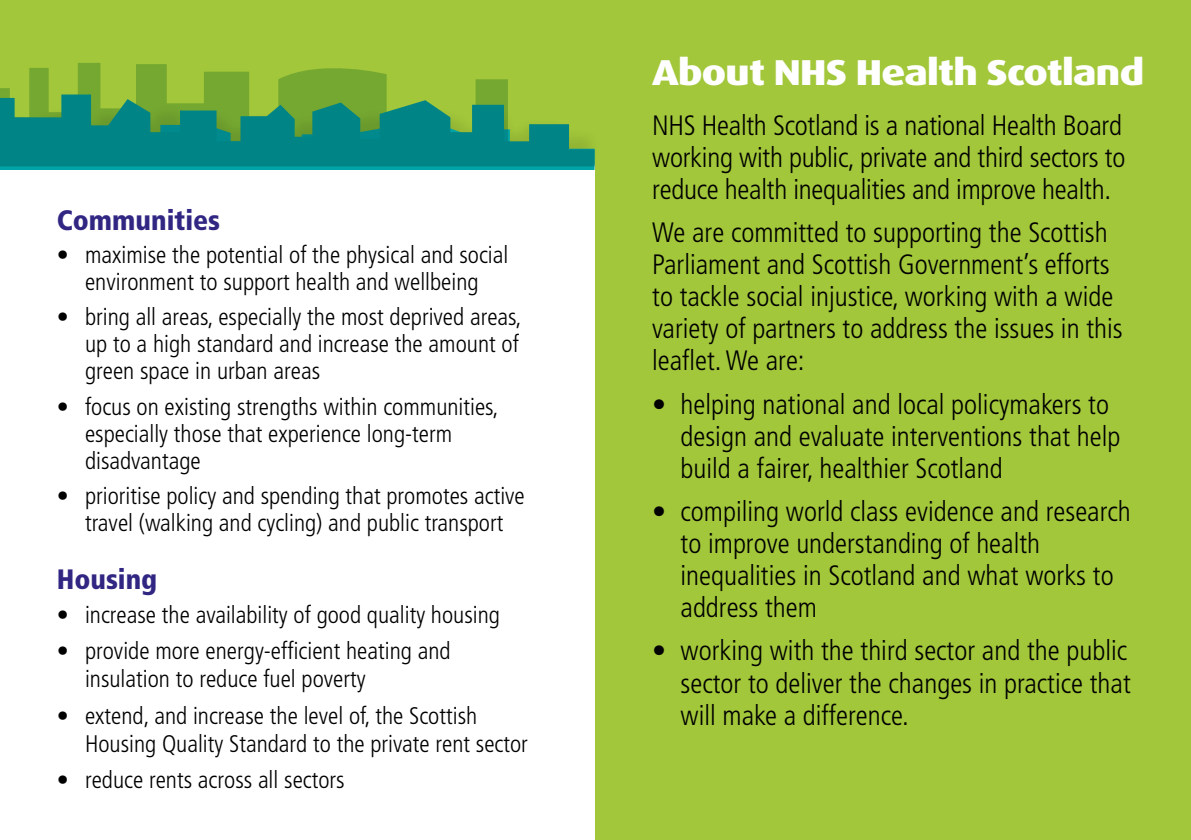
<style>
.page{position:relative;width:1191px;height:840px;background:#fff}
.page>*{position:absolute;margin:0;border:0;box-sizing:border-box;transform-origin:0 0}
.Heading_1{font:800 expanded 36px "Dax OT";letter-spacing:-.02em;color:#fff}
.Body_bullets{font:300 condensed 28px/32px "Frutiger LT Std";color:#000}
.Body_text{font:300 condensed 28px/32px "Frutiger LT Std";color:#000;text-align:justify}
.Body_bullets-2{font:900 condensed 28px "Frutiger LT Std";color:#312783}
.Heading_2{font:900 condensed 28px "Frutiger LT Std";color:#312783}
.Body_bullets-3{font:300 condensed 24px/27px "Frutiger LT Std";color:#000}
</style>
<div class="page">
<div style="left:595px;top:0;width:596px;height:839px;background:#a2c73a"></div>
<div style="left:0;top:0;width:595px;height:163px;background:#a2c73a"></div>
<svg style="left:0;top:166px;width:594px;height:4px;background:#009fa2"></svg>
<svg style="left:0;top:63px;width:508px;height:31px"></svg>
<svg style="left:0;top:94px;width:593px;height:71px"></svg>
<p class="Body_bullets-2" style="left:57px;top:203px;width:165px">Communities</p>
<p class="Body_bullets-3" style="left:57px;top:241px;width:453px;text-align:center">• maximise the potential of the physical and social environment to support health and wellbeing</p>
<p class="Body_bullets-3" style="left:85px;top:303px;width:438px;text-align:justify;text-indent:-28px">• bring all areas, especially the most deprived areas, up to a high standard and increase the amount of green space in urban areas</p>
<p class="Body_bullets-3" style="left:85px;top:393px;width:415px;text-indent:-28px">• focus on existing strengths within communities, especially those that experience long-term disadvantage</p>
<p class="Body_bullets-3" style="left:57px;top:482px;width:470px;text-align:center">• prioritise policy and spending that promotes active travel (walking and cycling) and public transport</p>
<h3 class="Heading_2" style="left:57px;top:562px;width:102px">Housing</h3>
<p class="Body_bullets-3" style="left:57px;top:601px;width:445px">• increase the availability of good quality housing</p>
<p class="Body_bullets-3" style="left:85px;top:637px;width:367px;line-height:28px;text-indent:-28px">• provide more energy-efficient heating and insulation to reduce fuel poverty</p>
<p class="Body_bullets-3" style="left:85px;top:701px;width:444px;line-height:28px;text-indent:-28px">• extend, and increase the level of, the Scottish<br>Housing Quality Standard to the private rent sector</p>
<p class="Body_bullets-3" style="left:57px;top:766px;width:289px">• reduce rents across all sectors</p>
<h2 class="Heading_1" style="left:652px;top:49px;width:493px">About NHS Health Scotland</h2>
<p class="Body_text" style="left:652px;top:109px;width:474px">NHS Health Scotland is a national Health Board working with public, private and third sectors to reduce health inequalities and improve health.</p>
<p class="Body_text" style="left:652px;top:216px;width:472px;text-align:left">We are committed to supporting the Scottish Parliament and Scottish Government’s efforts to tackle social injustice, working with a wide variety of partners to address the issues in this leaflet. We are:</p>
<p class="Body_bullets" style="left:680px;top:388px;width:441px;text-indent:-28px">• helping national and local policymakers to design and evaluate interventions that help build a fairer, healthier Scotland</p>
<p class="Body_bullets" style="left:680px;top:495px;width:452px;text-indent:-28px">• compiling world class evidence and research to improve understanding of health inequalities in Scotland and what works to address them</p>
<p class="Body_bullets" style="left:680px;top:634px;width:452px;text-indent:-28px">• working with the third sector and the public sector to deliver the changes in practice that will make a difference.</p>
</div>
